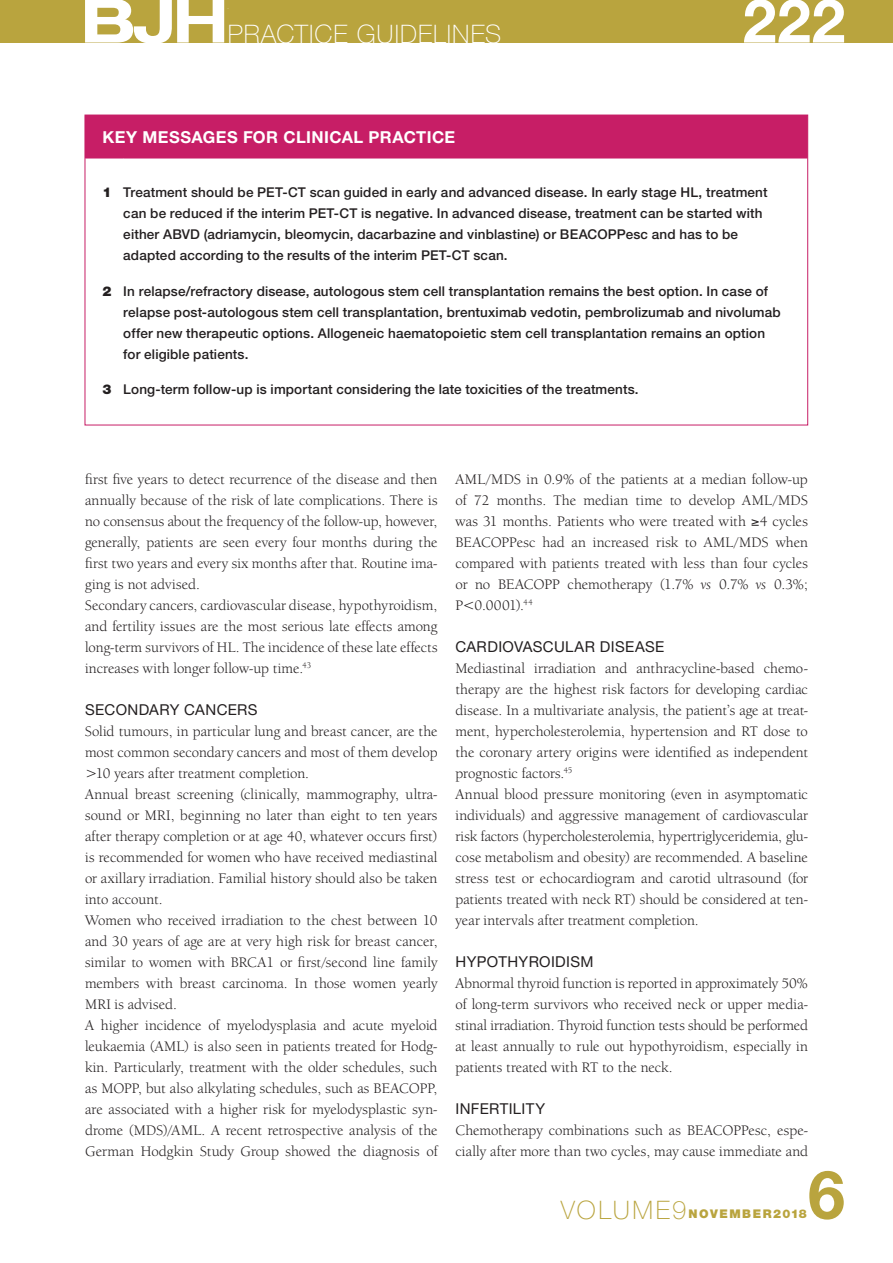
<style>
.page{position:relative;width:893px;height:1263px;background:#fff}
.page>*{position:absolute;margin:0;border:0;box-sizing:border-box;transform-origin:0 0}
.t1{font:700 66.9px "Helvetica Neue LT Std";color:#b9a43e}
.t2{font:700 60.75px "Helvetica Neue LT Std";color:#fff}
.t3{font:100 25.5px "Helvetica Neue LT Std";letter-spacing:.035em;color:#fff}
.t4{font:700 16.5px "Helvetica Neue LT Std";letter-spacing:.025em;color:#fff}
.BODY_2017{font:15px/21px "Berkeley Oldstyle IT Cby BT";letter-spacing:.005em;color:#231f20;text-align:justify}
.SUBKOP_2017{font:15px "Helvetica Neue LT Std";letter-spacing:.025em;color:#231f20}
.t5{font:500 13.5px/21px "Helvetica Neue LT Std";letter-spacing:.01em;color:#231f20}
.t6{font:900 13.5px "Helvetica Neue LT Std";color:#231f20}
.t7{font:900 12px "Helvetica Neue LT Std";letter-spacing:.125em;color:#b9a43e}
.s1{font-style:italic}
.s2{font-weight:100;font-size:25.5px}
</style>
<div class="page">
<div style="left:0;top:0;width:893px;height:43px;background:#b9a43e"></div>
<svg style="left:85px;top:0;width:140px;height:43px"></svg>
<div style="left:85px;top:115px;width:722px;height:43px;background:#c71e66"></div>
<hr style="left:85px;top:158px;width:38px;height:1px;background:#c71e66">
<hr style="left:123px;top:158px;width:684px;height:1px;background:#c71e66">
<p class="t3" style="left:228px;top:19px;width:275px">PRACTICE GUIDELINES</p>
<p class="t4" style="left:102px;top:127px;width:354px">KEY MESSAGES FOR CLINICAL PRACTICE</p>
<p class="t2" style="left:743px;top:-17px;width:104px">222</p>
<p class="t6" style="left:102px;top:185px;width:11px">1</p>
<p class="t5" style="left:123px;top:182px;width:646px">Treatment should be PET-CT scan guided in early and advanced disease. In early stage HL, treatment can be reduced if the interim PET-CT is negative. In advanced disease, treatment can be started with either ABVD (adriamycin, bleomycin, dacarbazine and vinblastine) or BEACOPPesc and has to be adapted according to the results of the interim PET-CT scan.</p>
<p class="t6" style="left:102px;top:283px;width:11px">2</p>
<p class="t5" style="left:123px;top:280px;width:659px">In relapse/refractory disease, autologous stem cell transplantation remains the best option. In case of relapse post-autologous stem cell transplantation, brentuximab vedotin, pembrolizumab and nivolumab offer new therapeutic options. Allogeneic haematopoietic stem cell transplantation remains an option for eligible patients.</p>
<p class="t6" style="left:102px;top:381px;width:11px">3</p>
<p class="t5" style="left:123px;top:378px;width:517px">Long-term follow-up is important considering the late toxicities of the treatments.</p>
<p class="BODY_2017" style="left:85px;top:468px;width:354px">first five years to detect recurrence of the disease and then annually because of the risk of late complications. There is no consensus about the frequency of the follow-up, however, generally, patients are seen every four months during the first two years and every six months after that. Routine ima&shy;ging is not advised.</p>
<p class="BODY_2017" style="left:85px;top:594px;width:354px">Secondary cancers, cardiovascular disease, hypothyroidism, and fertility issues are the most serious late effects among long-term survivors of HL. The incidence of these late effects increases with longer follow-up time.<sup>43</sup></p>
<p class="SUBKOP_2017" style="left:85px;top:700px;width:174px">SECONDARY CANCERS</p>
<p class="BODY_2017" style="left:85px;top:720px;width:354px">Solid tumours, in particular lung and breast cancer, are the most common secondary cancers and most of them develop &gt;10 years after treatment completion.</p>
<p class="BODY_2017" style="left:85px;top:783px;width:354px">Annual breast screening (clinically, mammography, ultra&shy;sound or MRI, beginning no later than eight to ten years after therapy completion or at age 40, whatever occurs first) is recommended for women who have received mediastinal or axillary irradiation. Familial history should also be taken into account.</p>
<p class="BODY_2017" style="left:85px;top:909px;width:354px">Women who received irradiation to the chest between 10 and 30 years of age are at very high risk for breast cancer, similar to women with BRCA1 or first/second line family members with breast carcinoma. In those women yearly MRI is advised.</p>
<p class="BODY_2017" style="left:85px;top:1014px;width:354px">A higher incidence of myelodysplasia and acute myeloid leukaemia (AML) is also seen in patients treated for Hodg&shy;kin. Particularly, treatment with the older schedules, such as MOPP, but also alkylating schedules, such as BEACOPP, are associated with a higher risk for myelodysplastic syn&shy;drome (MDS)/AML. A recent retrospective analysis of the German Hodgkin Study Group showed the diagnosis of</p>
<p class="BODY_2017" style="left:455px;top:468px;width:354px">AML/MDS in 0.9% of the patients at a median follow-up of 72 months. The median time to develop AML/MDS was 31 months. Patients who were treated with ≥4 cycles BEACOPPesc had an increased risk to AML/MDS when compared with patients treated with less than four cycles or no BEACOPP chemotherapy (1.7% <span class="s1">vs</span> 0.7% <span class="s1">vs</span> 0.3%; P&lt;0.0001).<sup>44</sup></p>
<p class="SUBKOP_2017" style="left:455px;top:637px;width:210px">CARDIOVASCULAR DISEASE</p>
<p class="BODY_2017" style="left:455px;top:657px;width:354px">Mediastinal irradiation and anthracycline-based chemo&shy;therapy are the highest risk factors for developing cardiac disease. In a multivariate analysis, the patient’s age at treat&shy;ment, hypercholesterolemia, hypertension and RT dose to the coronary artery origins were identified as independent prognostic factors.<sup>45</sup></p>
<p class="BODY_2017" style="left:455px;top:783px;width:354px">Annual blood pressure monitoring (even in asymptomatic individuals) and aggressive management of cardiovascular risk factors (hypercholesterolemia, hypertriglyceridemia, glu&shy;cose metabolism and obesity) are recommended. A baseline stress test or echocardiogram and carotid ultrasound (for patients treated with neck RT) should be considered at ten&shy;year intervals after treatment completion.</p>
<p class="SUBKOP_2017" style="left:455px;top:952px;width:140px">HYPOTHYROIDISM</p>
<p class="BODY_2017" style="left:455px;top:972px;width:354px">Abnormal thyroid function is reported in approximately 50% of long-term survivors who received neck or upper media&shy;stinal irradiation. Thyroid function tests should be performed at least annually to rule out hypothyroidism, especially in patients treated with RT to the neck.</p>
<p class="SUBKOP_2017" style="left:455px;top:1099px;width:91px">INFERTILITY</p>
<p class="BODY_2017" style="left:455px;top:1119px;width:354px">Chemotherapy combinations such as BEACOPPesc, espe&shy;cially after more than two cycles, may cause immediate and</p>
<h1 class="t1" style="left:808px;top:1153px;width:39px">6</h1>
<p class="t7" style="left:561px;top:1206px;width:248px"><span class="s2">VOLUME9</span>NOVEMBER2018</p>
</div>
